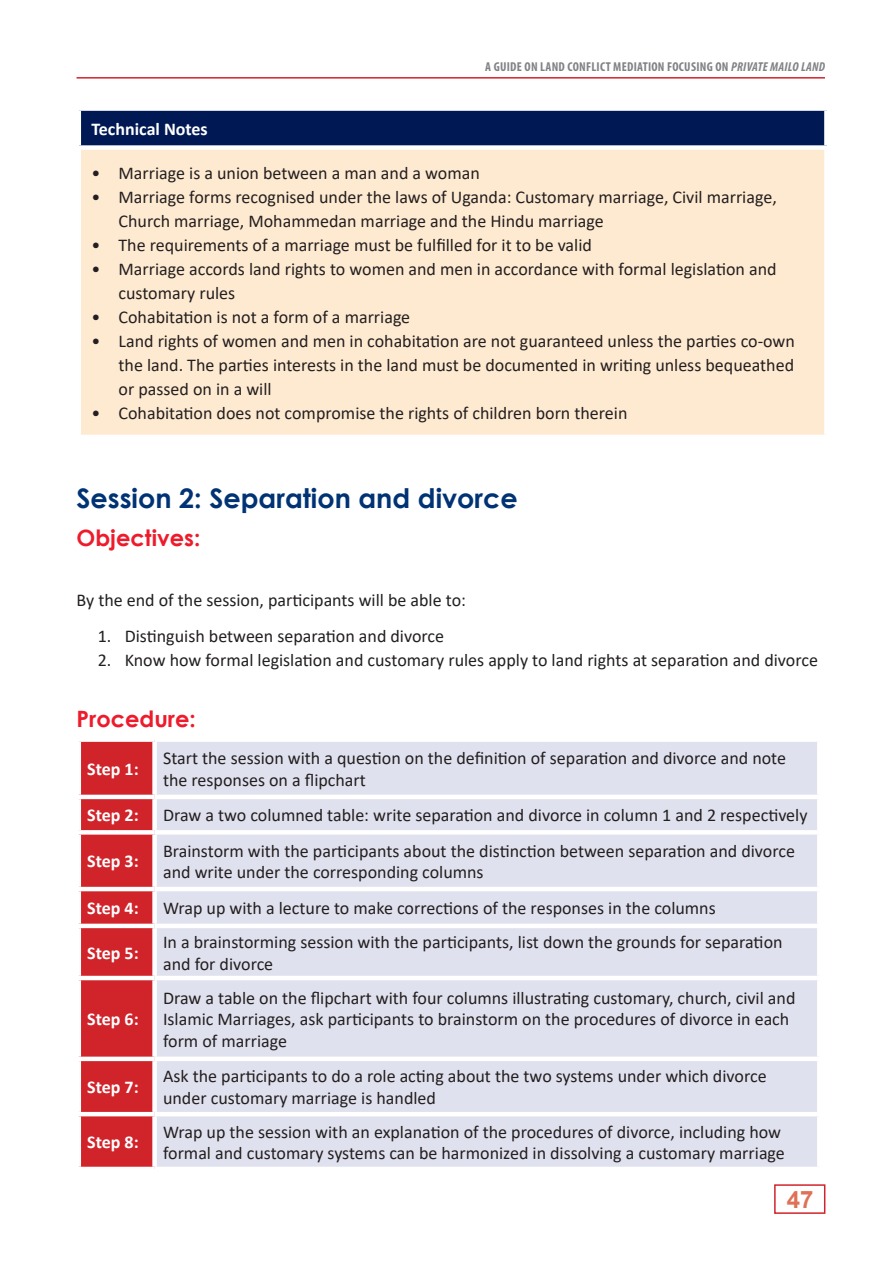
<style>
.page{position:relative;width:893px;height:1263px;background:#fff}
.page>*{position:absolute;margin:0;border:0;box-sizing:border-box;transform-origin:0 0}
.t1{font:700 27px "Century Gothic";color:#013374}
.t2{font:700 24px "Arial";color:#de7157}
.t3{font:700 22.5px "Century Gothic";color:#ee1b2c}
.t4{font:18px/21.6px "Calibri";color:#231f20}
.t5{font:700 18px "Calibri";color:#fff}
.t6{font:700 condensed 12.9px "Myriad Pro";letter-spacing:.02em;color:#808285}
.s1{font-style:italic}
</style>
<div class="page">
<div style="left:774px;top:1184px;width:51px;height:30px;border:2px solid #d1232a"></div>
<hr style="left:77px;top:77px;width:748px;height:2px;background:#d1232a">
<div style="left:79px;top:109px;width:747px;height:39px;background:#001954"></div>
<div style="left:79px;top:148px;width:747px;height:289px;background:#feead0"></div>
<hr style="left:77px;top:150px;width:4px;height:285px;background:#fff">
<div style="left:824px;top:150px;width:5px;height:285px;background:#fff"></div>
<hr style="left:77px;top:435px;width:752px;height:4px;background:#fff">
<div style="left:77px;top:106px;width:752px;height:5px;background:#fff"></div>
<hr style="left:77px;top:111px;width:4px;height:34px;background:#fff">
<div style="left:824px;top:111px;width:5px;height:34px;background:#fff"></div>
<div style="left:77px;top:145px;width:752px;height:5px;background:#fff"></div>
<div style="left:81px;top:742px;width:71px;height:425px;background:#d1232a"></div>
<div style="left:157px;top:742px;width:660px;height:425px;background:#e0e1ee"></div>
<hr style="left:77px;top:795px;width:78px;height:4px;background:#fff">
<div style="left:77px;top:830px;width:78px;height:5px;background:#fff"></div>
<hr style="left:77px;top:887px;width:78px;height:4px;background:#fff">
<hr style="left:77px;top:924px;width:78px;height:4px;background:#fff">
<hr style="left:77px;top:976px;width:78px;height:4px;background:#fff">
<div style="left:77px;top:1056px;width:78px;height:5px;background:#fff"></div>
<hr style="left:77px;top:1112px;width:78px;height:4px;background:#fff">
<hr style="left:155px;top:795px;width:667px;height:4px;background:#fff">
<div style="left:155px;top:830px;width:667px;height:5px;background:#fff"></div>
<hr style="left:155px;top:887px;width:667px;height:4px;background:#fff">
<hr style="left:155px;top:924px;width:667px;height:4px;background:#fff">
<hr style="left:155px;top:976px;width:667px;height:4px;background:#fff">
<div style="left:155px;top:1056px;width:667px;height:5px;background:#fff"></div>
<hr style="left:155px;top:1112px;width:667px;height:4px;background:#fff">
<p class="t6" style="left:485px;top:59px;width:341px">A GUIDE ON LAND CONFLICT MEDIATION FOCUSING ON <span class="s1">PRIVATE MAILO LAND</span></p>
<p class="t5" style="left:92px;top:116px;width:118px">Technical Notes</p>
<p class="t4" style="left:92px;top:162px;width:390px">• Marriage is a union between a man and a woman</p>
<p class="t4" style="left:119px;top:185px;width:660px;line-height:24px;text-indent:-27px">• Marriage forms recognised under the laws of Uganda: Customary marriage, Civil marriage,<br>Church marriage, Mohammedan marriage and the Hindu marriage</p>
<p class="t4" style="left:92px;top:234px;width:502px">• The requirements of a marriage must be fulfilled for it to be valid</p>
<p class="t4" style="left:119px;top:257px;width:659px;line-height:24px;text-indent:-27px">• Marriage accords land rights to women and men in accordance with formal legislation and customary rules</p>
<p class="t4" style="left:92px;top:306px;width:320px">• Cohabitation is not a form of a marriage</p>
<p class="t4" style="left:119px;top:329px;width:678px;line-height:24px;text-align:justify;text-indent:-27px">• Land rights of women and men in cohabitation are not guaranteed unless the parties co-own the land. The parties interests in the land must be documented in writing unless bequeathed or passed on in a will</p>
<p class="t4" style="left:92px;top:402px;width:537px">• Cohabitation does not compromise the rights of children born therein</p>
<h1 class="t1" style="left:77px;top:477px;width:443px">Session 2: Separation and divorce</h1>
<p class="t3" style="left:77px;top:521px;width:125px">Objectives:</p>
<p class="t4" style="left:77px;top:589px;width:391px">By the end of the session, participants will be able to:</p>
<p class="t4" style="left:98px;top:625px;width:348px">1. Distinguish between separation and divorce</p>
<p class="t4" style="left:98px;top:649px;width:722px">2. Know how formal legislation and customary rules apply to land rights at separation and divorce</p>
<p class="t3" style="left:77px;top:702px;width:121px">Procedure:</p>
<p class="t5" style="left:87px;top:756px;width:53px">Step 1:</p>
<p class="t4" style="left:163px;top:747px;width:624px">Start the session with a question on the definition of separation and divorce and note the responses on a flipchart</p>
<p class="t5" style="left:87px;top:803px;width:53px">Step 2:</p>
<p class="t4" style="left:163px;top:804px;width:646px">Draw a two columned table: write separation and divorce in column 1 and 2 respectively</p>
<p class="t5" style="left:87px;top:849px;width:53px">Step 3:</p>
<p class="t4" style="left:163px;top:839px;width:633px">Brainstorm with the participants about the distinction between separation and divorce and write under the corresponding columns</p>
<p class="t5" style="left:87px;top:895px;width:53px">Step 4:</p>
<p class="t4" style="left:163px;top:897px;width:554px">Wrap up with a lecture to make corrections of the responses in the columns</p>
<p class="t5" style="left:87px;top:940px;width:53px">Step 5:</p>
<p class="t4" style="left:163px;top:931px;width:621px">In a brainstorming session with the participants, list down the grounds for separation and for divorce</p>
<p class="t5" style="left:87px;top:1006px;width:53px">Step 6:</p>
<p class="t4" style="left:163px;top:986px;width:634px">Draw a table on the flipchart with four columns illustrating customary, church, civil and<br>Islamic Marriages, ask participants to brainstorm on the procedures of divorce in each form of marriage</p>
<p class="t5" style="left:87px;top:1074px;width:53px">Step 7:</p>
<p class="t4" style="left:163px;top:1065px;width:605px">Ask the participants to do a role acting about the two systems under which divorce under customary marriage is handled</p>
<p class="t5" style="left:87px;top:1129px;width:53px">Step 8:</p>
<p class="t4" style="left:163px;top:1120px;width:623px">Wrap up the session with an explanation of the procedures of divorce, including how formal and customary systems can be harmonized in dissolving a customary marriage</p>
<h2 class="t2" style="left:787px;top:1182px;width:28px">47</h2>
</div>
